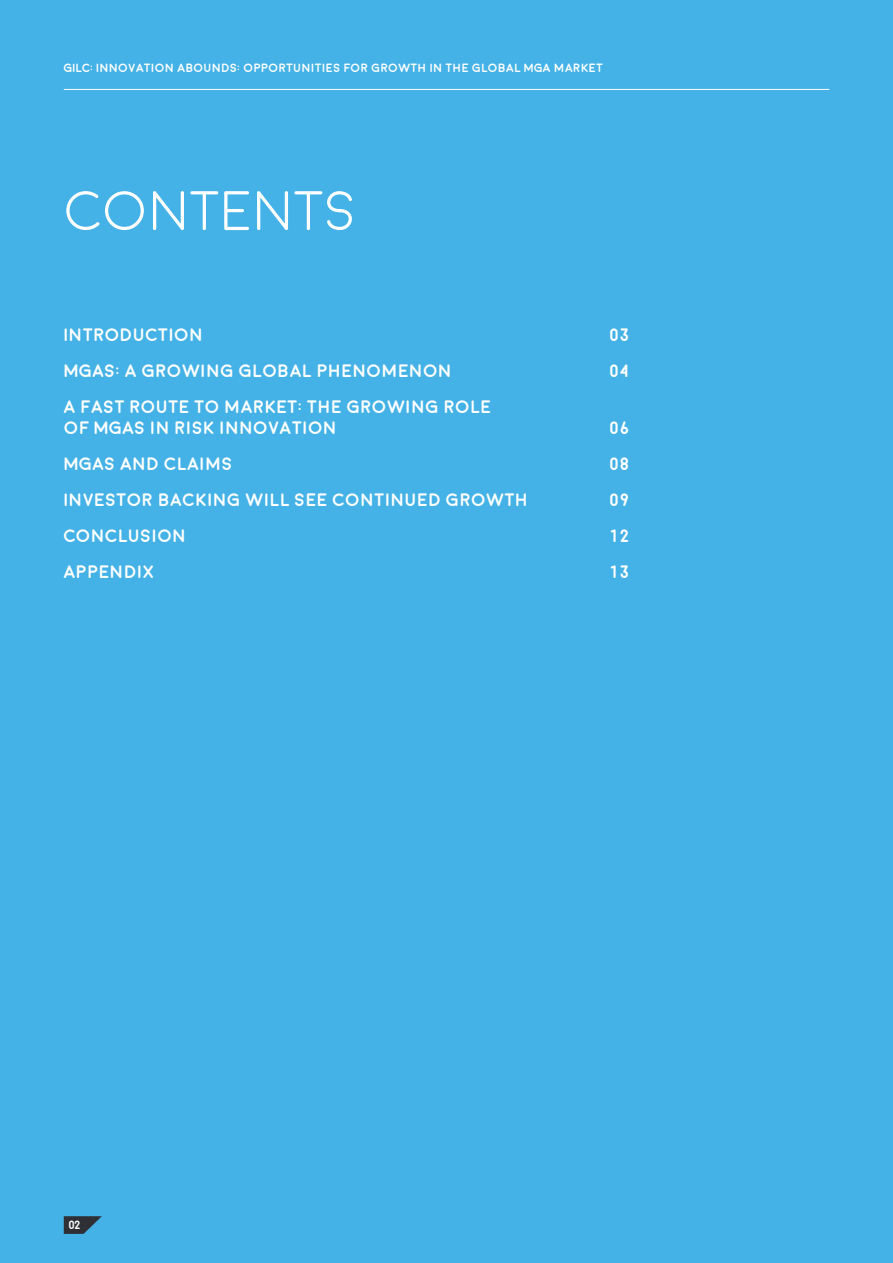
<style>
.page{position:relative;width:893px;height:1263px;background:#44b2e6}
.page>*{position:absolute;margin:0;border:0;box-sizing:border-box;transform-origin:0 0}
.t1{font:300 55.5px "Moon";color:#fff}
.t2{font:700 18px/21px "Moon";color:#fff}
.t3{font:700 12px "Moon";color:#fff}
</style>
<div class="page">
<svg style="left:64px;top:1216px;width:38px;height:18px"></svg>
<hr style="left:64px;top:89px;width:765px;height:1px;background:#fff">
<p class="t3" style="left:64px;top:62px;width:541px">GILC: INNOVATION ABOUNDS: OPPORTUNITIES FOR GROWTH IN THE GLOBAL MGA MARKET</p>
<h1 class="t1" style="left:64px;top:184px;width:294px">CONTENTS</h1>
<p class="t2" style="left:64px;top:325px;width:141px">INTRODUCTION</p>
<p class="t2" style="left:609px;top:325px;width:22px">03</p>
<p class="t2" style="left:64px;top:361px;width:390px">MGAS: A GROWING GLOBAL PHENOMENON</p>
<p class="t2" style="left:609px;top:361px;width:22px">04</p>
<p class="t2" style="left:64px;top:397px;width:429px">A FAST ROUTE TO MARKET: THE GROWING ROLE<br>OF MGAS IN RISK INNOVATION</p>
<p class="t2" style="left:609px;top:418px;width:22px">06</p>
<p class="t2" style="left:64px;top:454px;width:170px">MGAS AND CLAIMS</p>
<p class="t2" style="left:609px;top:454px;width:22px">08</p>
<p class="t2" style="left:64px;top:490px;width:466px">INVESTOR BACKING WILL SEE CONTINUED GROWTH</p>
<p class="t2" style="left:609px;top:490px;width:22px">09</p>
<p class="t2" style="left:64px;top:526px;width:124px">CONCLUSION</p>
<p class="t2" style="left:609px;top:526px;width:22px">12</p>
<p class="t2" style="left:64px;top:562px;width:92px">APPENDIX</p>
<p class="t2" style="left:609px;top:562px;width:22px">13</p>
<p class="t3" style="left:68px;top:1219px;width:14px">02</p>
</div>
